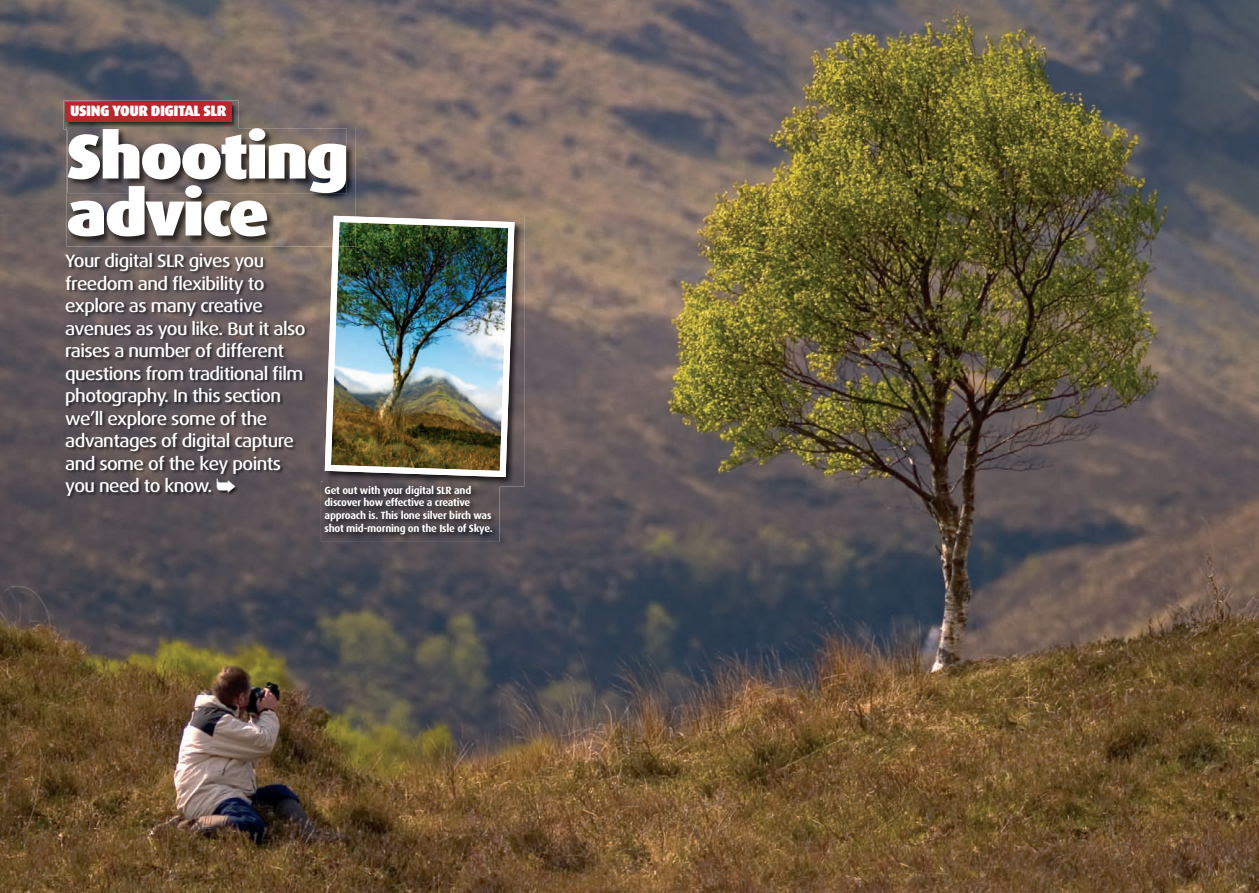
<style>
.page{position:relative;width:1259px;height:893px;background:#fff}
.page>*{position:absolute;margin:0;border:0;box-sizing:border-box;transform-origin:0 0}
.t1{font:900 63px/57px "Dax Wide";letter-spacing:-.035em;color:#fff;scale:.95 1}
.t2{font:500 18px/22.5px "Dax Wide";letter-spacing:-.035em;color:#fff;scale:.95 1}
.t3{font:900 15px "Dax";letter-spacing:-.035em;color:#fff}
.t4{font:700 10.5px/12.8px "Dax";letter-spacing:-.025em;color:#fff}
</style>
<div class="page">
<img style="left:0;top:0;width:1259px;height:893px">
<img style="left:324px;top:215px;width:200px;height:271px">
<img style="left:325px;top:216px;width:189px;height:261px">
<img style="left:66px;top:127px;width:290px;height:119px">
<img style="left:324px;top:215px;width:32px;height:31px">
<img style="left:333px;top:216px;width:23px;height:30px">
<img style="left:68px;top:128px;width:279px;height:65px">
<img style="left:65px;top:252px;width:244px;height:248px">
<img style="left:64px;top:101px;width:175px;height:28px">
<img style="left:66px;top:127px;width:173px;height:2px">
<img style="left:68px;top:128px;width:171px;height:1px">
<div style="left:65px;top:102px;width:166px;height:20px;background:#b7282e"></div>
<img style="left:321px;top:481px;width:178px;height:61px">
<img style="left:324px;top:481px;width:175px;height:5px">
<p class="t3" style="left:70px;top:102px;width:158px">USING YOUR DIGITAL SLR</p>
<h1 class="t1" style="left:67px;top:128px;width:299px">Shooting advice</h1>
<p class="t2" style="left:65px;top:250px;width:254px">Your digital SLR gives you freedom and flexibility to explore as many creative avenues as you like. But it also raises a number of different questions from traditional film photography. In this section we’ll explore some of the advantages of digital capture and some of the key points you need to know. ➥</p>
<p class="t4" style="left:324px;top:484px;width:170px">Get out with your digital SLR and discover how effective a creative approach is. This lone silver birch was shot mid-morning on the Isle of Skye.</p>
</div>
